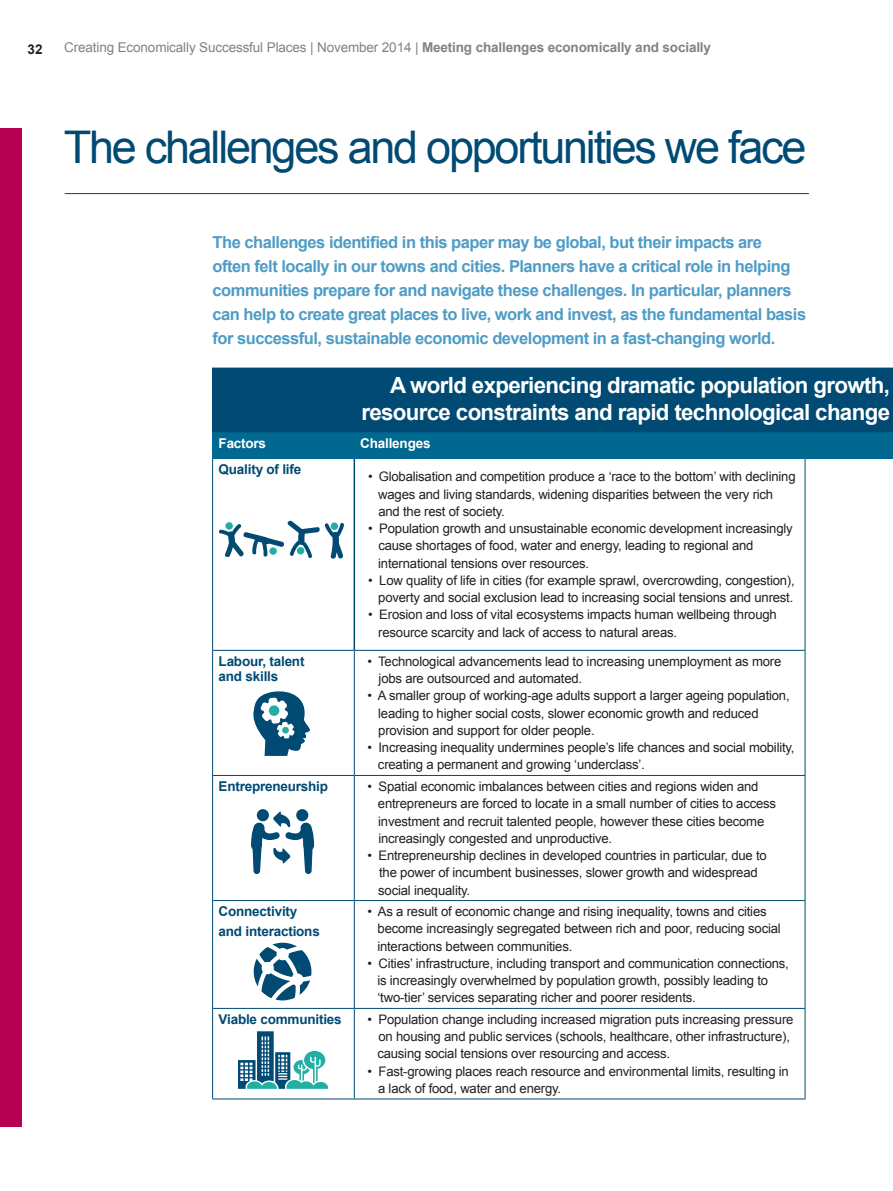
<style>
.page{position:relative;width:893px;height:1191px;background:#fff}
.page>*{position:absolute;margin:0;border:0;box-sizing:border-box;transform-origin:0 0}
.t1{font:45px "Arial";letter-spacing:-.05em;color:#004a73}
.t2{font:700 22.35px/27.5px "Arial";letter-spacing:-.03em;color:#fff;text-align:right}
.t3{font:700 16.5px/24px "Arial";letter-spacing:-.03em;color:#4f9cc6}
.t4{font:700 13.5px/15px "Arial";letter-spacing:-.015em;color:#004a73}
.t5{font:13.5px "Arial";letter-spacing:-.01em;color:#808285}
.t6{font:700 13.5px "Arial";letter-spacing:-.015em;color:#fff}
.t7{font:700 13.5px "Arial";color:#231f20}
.t8{font:13.2px/17.2px "Arial";letter-spacing:-.015em;color:#231f20}
.s1{font-weight:700}
</style>
<div class="page">
<div style="left:0;top:128px;width:21px;height:999px;background:#b60150"></div>
<hr style="left:65px;top:193px;width:744px;height:1px;background:#004a73">
<hr style="left:212px;top:458px;width:142px;height:1px;background:#004a73">
<hr style="left:354px;top:458px;width:451px;height:1px;background:#004a73">
<hr style="left:805px;top:458px;width:88px;height:1px;background:#004a73">
<hr style="left:354px;top:459px;width:1px;height:191px;background:#004a73">
<hr style="left:212px;top:650px;width:142px;height:1px;background:#004a73">
<hr style="left:354px;top:650px;width:451px;height:1px;background:#004a73">
<hr style="left:354px;top:650px;width:1px;height:125px;background:#004a73">
<hr style="left:212px;top:775px;width:142px;height:1px;background:#004a73">
<hr style="left:354px;top:775px;width:451px;height:1px;background:#004a73">
<hr style="left:354px;top:776px;width:1px;height:124px;background:#004a73">
<hr style="left:212px;top:900px;width:142px;height:1px;background:#004a73">
<hr style="left:354px;top:900px;width:451px;height:1px;background:#004a73">
<hr style="left:354px;top:901px;width:1px;height:107px;background:#004a73">
<hr style="left:212px;top:1008px;width:142px;height:1px;background:#004a73">
<hr style="left:354px;top:1008px;width:451px;height:1px;background:#004a73">
<hr style="left:354px;top:1008px;width:1px;height:90px;background:#004a73">
<hr style="left:212px;top:459px;width:1px;height:191px;background:#004a73">
<hr style="left:805px;top:459px;width:1px;height:191px;background:#004a73">
<hr style="left:212px;top:650px;width:1px;height:125px;background:#004a73">
<hr style="left:805px;top:650px;width:1px;height:125px;background:#004a73">
<hr style="left:212px;top:776px;width:1px;height:124px;background:#004a73">
<hr style="left:805px;top:776px;width:1px;height:124px;background:#004a73">
<hr style="left:212px;top:901px;width:1px;height:107px;background:#004a73">
<hr style="left:805px;top:901px;width:1px;height:107px;background:#004a73">
<hr style="left:212px;top:1008px;width:1px;height:90px;background:#004a73">
<hr style="left:805px;top:1008px;width:1px;height:90px;background:#004a73">
<hr style="left:212px;top:1098px;width:142px;height:1px;background:#004a73">
<hr style="left:354px;top:1098px;width:451px;height:1px;background:#004a73">
<div style="left:212px;top:368px;width:681px;height:90px;background:#004a73"></div>
<div style="left:805px;top:432px;width:88px;height:26px;background:#016991"></div>
<div style="left:354px;top:432px;width:451px;height:26px;background:#016991"></div>
<div style="left:213px;top:432px;width:141px;height:26px;background:#016991"></div>
<hr style="left:212px;top:431px;width:142px;height:1px;background:#004a73">
<hr style="left:354px;top:431px;width:451px;height:1px;background:#004a73">
<hr style="left:805px;top:431px;width:88px;height:1px;background:#004a73">
<svg style="left:219px;top:521px;width:125px;height:38px"></svg>
<div style="left:297px;top:547px;width:7px;height:7px;background:#21afa4;border-radius:50%"></div>
<svg style="left:253px;top:691px;width:57px;height:65px"></svg>
<svg style="left:257px;top:809px;width:12px;height:12px"></svg>
<svg style="left:296px;top:809px;width:12px;height:12px"></svg>
<svg style="left:251px;top:811px;width:63px;height:63px"></svg>
<svg style="left:254px;top:942px;width:57px;height:58px"></svg>
<svg style="left:238px;top:1031px;width:89px;height:57px"></svg>
<p class="t7" style="left:28px;top:41px;width:16px">32</p>
<p class="t5" style="left:64px;top:39px;width:648px">Creating Economically Successful Places | November 2014 | <span class="s1">Meeting challenges economically and socially</span></p>
<h1 class="t1" style="left:64px;top:117px;width:744px">The challenges and opportunities we face</h1>
<h4 class="t3" style="left:213px;top:231px;width:595px">The challenges identified in this paper may be global, but their impacts are<br>often felt locally in our towns and cities. Planners have a critical role in helping communities prepare for and navigate these challenges. In particular, planners can help to create great places to live, work and invest, as the fundamental basis for successful, sustainable economic development in a fast-changing world.</h4>
<h2 class="t2" style="left:361px;top:372px;width:530px">A world experiencing dramatic population growth, resource constraints and rapid technological change</h2>
<p class="t6" style="left:219px;top:434px;width:49px">Factors</p>
<p class="t6" style="left:360px;top:434px;width:72px">Challenges</p>
<p class="t4" style="left:219px;top:462px;width:84px">Quality of life</p>
<p class="t8" style="left:378px;top:468px;width:419px;text-indent:-10px">• Globalisation and competition produce a ‘race to the bottom’ with declining wages and living standards, widening disparities between the very rich and the rest of society.</p>
<p class="t8" style="left:378px;top:520px;width:416px;text-indent:-10px">• Population growth and unsustainable economic development increasingly cause shortages of food, water and energy, leading to regional and international tensions over resources.</p>
<p class="t8" style="left:368px;top:572px;width:428px">• Low quality of life in cities (for example sprawl, overcrowding, congestion),</p>
<p class="t8" style="left:378px;top:589px;width:417px">poverty and social exclusion lead to increasing social tensions and unrest.</p>
<p class="t8" style="left:368px;top:606px;width:410px">• Erosion and loss of vital ecosystems impacts human wellbeing through</p>
<p class="t8" style="left:378px;top:623px;width:300px">resource scarcity and lack of access to natural areas.</p>
<p class="t8" style="left:367px;top:653px;width:415px">• Technological advancements lead to increasing unemployment as more</p>
<p class="t8" style="left:379px;top:670px;width:205px">jobs are outsourced and automated.</p>
<p class="t8" style="left:378px;top:687px;width:413px;text-indent:-11px">• A smaller group of working-age adults support a larger ageing population, leading to higher social costs, slower economic growth and reduced provision and support for older people.</p>
<p class="t8" style="left:367px;top:739px;width:429px">• Increasing inequality undermines people’s life chances and social mobility,</p>
<p class="t8" style="left:378px;top:756px;width:268px">creating a permanent and growing ‘underclass’.</p>
<p class="t8" style="left:378px;top:778px;width:400px;text-indent:-10px">• Spatial economic imbalances between cities and regions widen and entrepreneurs are forced to locate in a small number of cities to access investment and recruit talented people, however these cities become increasingly congested and unproductive.</p>
<p class="t8" style="left:378px;top:847px;width:390px;text-indent:-11px">• Entrepreneurship declines in developed countries in particular, due to the power of incumbent businesses, slower growth and widespread social inequality.</p>
<p class="t8" style="left:377px;top:903px;width:405px;text-indent:-10px">• As a result of economic change and rising inequality, towns and cities become increasingly segregated between rich and poor, reducing social interactions between communities.</p>
<p class="t8" style="left:377px;top:954px;width:413px;text-indent:-10px">• Cities’ infrastructure, including transport and communication connections, is increasingly overwhelmed by population growth, possibly leading to ‘two-tier’ services separating richer and poorer residents.</p>
<p class="t8" style="left:377px;top:1010px;width:418px;text-indent:-10px">• Population change including increased migration puts increasing pressure on housing and public services (schools, healthcare, other infrastructure), causing social tensions over resourcing and access.</p>
<p class="t8" style="left:367px;top:1062px;width:423px">• Fast-growing places reach resource and environmental limits, resulting in</p>
<p class="t8" style="left:378px;top:1079px;width:185px">a lack of food, water and energy.</p>
<p class="t4" style="left:219px;top:654px;width:87px">Labour, talent and skills</p>
<p class="t4" style="left:219px;top:779px;width:111px">Entrepreneurship</p>
<p class="t4" style="left:219px;top:902px;width:103px;line-height:19.5px">Connectivity and interactions</p>
<p class="t4" style="left:219px;top:1012px;width:125px">Viable communities</p>
</div>
